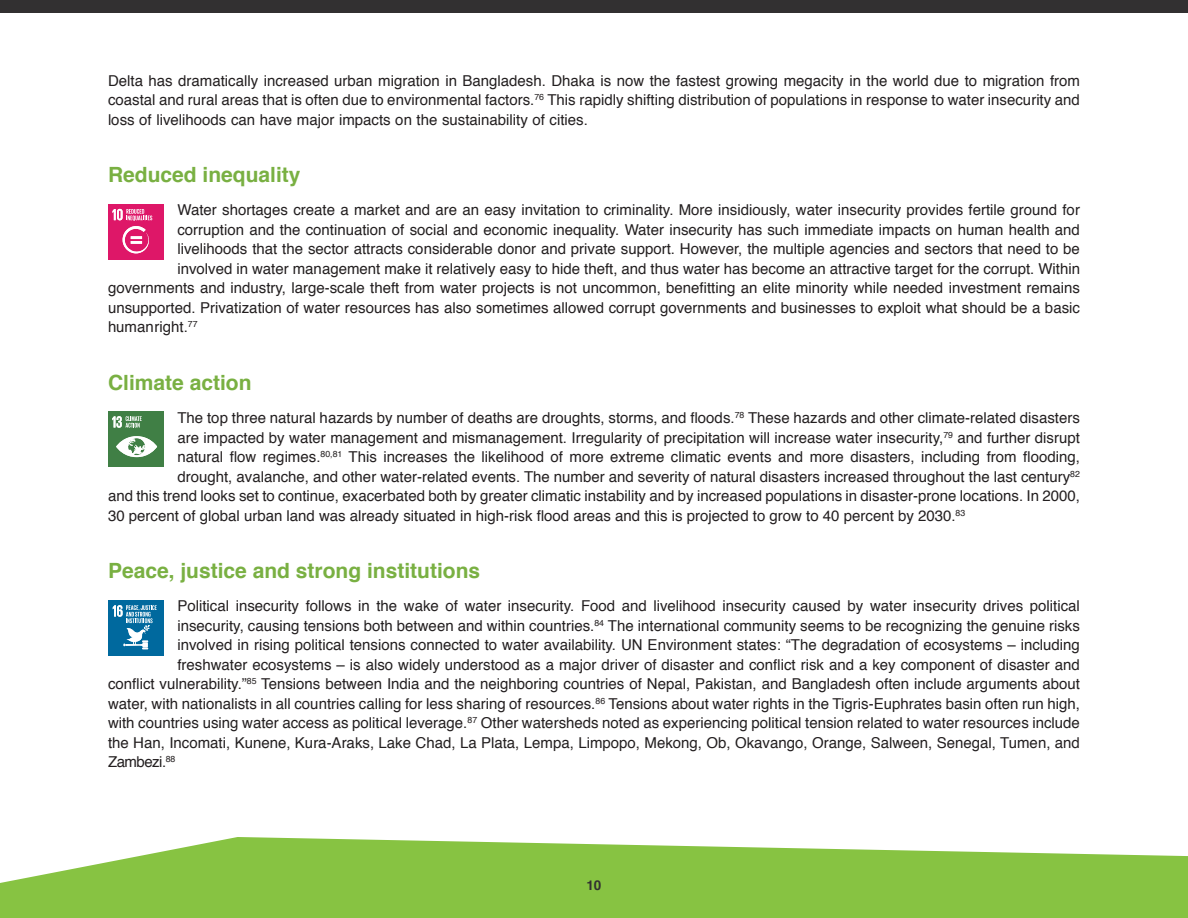
<style>
.page{position:relative;width:1188px;height:918px;background:#fff}
.page>*{position:absolute;margin:0;border:0;box-sizing:border-box;transform-origin:0 0}
.Header_2{font:700 21px "Helvetica";color:#79b042}
.Body_Text{font:15px/19.5px "Helvetica";color:#231f20;text-align:justify}
.Body_Text-2{font:15px "Helvetica";letter-spacing:-.035em;color:#231f20}
.Header_1{font:700 13.5px "Helvetica";color:#323031}
</style>
<div class="page">
<div style="left:0;top:0;width:1188px;height:14px;background:#323031"></div>
<svg style="left:0;top:837px;width:1188px;height:81px;background:#99cc5e"></svg>
<div style="left:108px;top:204px;width:56px;height:56px;background:#de1768"></div>
<svg style="left:112px;top:209px;width:40px;height:44px"></svg>
<div style="left:108px;top:412px;width:56px;height:55px;background:#407f45"></div>
<svg style="left:116px;top:436px;width:41px;height:21px"></svg>
<svg style="left:112px;top:416px;width:30px;height:12px"></svg>
<div style="left:108px;top:601px;width:56px;height:55px;background:#00699e"></div>
<svg style="left:113px;top:605px;width:44px;height:44px"></svg>
<p class="Body_Text" style="left:108px;top:71px;width:974px">Delta has dramatically increased urban migration in Bangladesh. Dhaka is now the fastest growing megacity in the world due to migration from coastal and rural areas that is often due to environmental factors.<sup>76</sup> This rapidly shifting distribution of populations in response to water insecurity and loss of livelihoods can have major impacts on the sustainability of cities.</p>
<p class="Header_2" style="left:108px;top:158px;width:194px">Reduced inequality</p>
<p class="Body_Text" style="left:177px;top:201px;width:904px">Water shortages create a market and are an easy invitation to criminality. More insidiously, water insecurity provides fertile ground for</p>
<p class="Body_Text" style="left:177px;top:220px;width:904px">corruption and the continuation of social and economic inequality. Water insecurity has such immediate impacts on human health and</p>
<p class="Body_Text" style="left:177px;top:240px;width:904px">livelihoods that the sector attracts considerable donor and private support. However, the multiple agencies and sectors that need to be</p>
<p class="Body_Text" style="left:177px;top:259px;width:904px">involved in water management make it relatively easy to hide theft, and thus water has become an attractive target for the corrupt. Within</p>
<p class="Body_Text" style="left:108px;top:279px;width:973px">governments and industry, large-scale theft from water projects is not uncommon, benefitting an elite minority while needed investment remains</p>
<p class="Body_Text" style="left:108px;top:298px;width:974px">unsupported. Privatization of water resources has also sometimes allowed corrupt governments and businesses to exploit what should be a basic</p>
<p class="Body_Text" style="left:108px;top:318px;width:91px">human right.<sup>77</sup></p>
<p class="Header_2" style="left:108px;top:366px;width:145px">Climate action</p>
<p class="Body_Text" style="left:177px;top:408px;width:904px">The top three natural hazards by number of deaths are droughts, storms, and floods.<sup>78</sup> These hazards and other climate-related disasters</p>
<p class="Body_Text" style="left:177px;top:428px;width:904px">are impacted by water management and mismanagement. Irregularity of precipitation will increase water insecurity,<sup>79</sup> and further disrupt</p>
<p class="Body_Text" style="left:177px;top:447px;width:904px">natural flow regimes.<sup>80,81</sup> This increases the likelihood of more extreme climatic events and more disasters, including from flooding,</p>
<p class="Body_Text" style="left:177px;top:467px;width:904px">drought, avalanche, and other water-related events. The number and severity of natural disasters increased throughout the last century<sup>82</sup></p>
<p class="Body_Text" style="left:108px;top:486px;width:973px">and this trend looks set to continue, exacerbated both by greater climatic instability and by increased populations in disaster-prone locations. In 2000,</p>
<p class="Body_Text" style="left:108px;top:506px;width:859px">30 percent of global urban land was already situated in high-risk flood areas and this is projected to grow to 40 percent by 2030.<sup>83</sup></p>
<p class="Header_2" style="left:108px;top:554px;width:374px">Peace, justice and strong institutions</p>
<p class="Body_Text" style="left:177px;top:597px;width:904px">Political insecurity follows in the wake of water insecurity. Food and livelihood insecurity caused by water insecurity drives political</p>
<p class="Body_Text" style="left:177px;top:616px;width:904px">insecurity, causing tensions both between and within countries.<sup>84</sup> The international community seems to be recognizing the genuine risks</p>
<p class="Body_Text" style="left:177px;top:636px;width:904px">involved in rising political tensions connected to water availability. UN Environment states: “The degradation of ecosystems – including</p>
<p class="Body_Text" style="left:177px;top:655px;width:904px">freshwater ecosystems – is also widely understood as a major driver of disaster and conflict risk and a key component of disaster and</p>
<p class="Body_Text" style="left:108px;top:675px;width:973px">conflict vulnerability.”<sup>85</sup> Tensions between India and the neighboring countries of Nepal, Pakistan, and Bangladesh often include arguments about</p>
<p class="Body_Text" style="left:108px;top:694px;width:973px">water, with nationalists in all countries calling for less sharing of resources.<sup>86</sup> Tensions about water rights in the Tigris-Euphrates basin often run high,</p>
<p class="Body_Text" style="left:108px;top:714px;width:973px">with countries using water access as political leverage.<sup>87</sup> Other watersheds noted as experiencing political tension related to water resources include</p>
<p class="Body_Text" style="left:108px;top:733px;width:973px">the Han, Incomati, Kunene, Kura-Araks, Lake Chad, La Plata, Lempa, Limpopo, Mekong, Ob, Okavango, Orange, Salween, Senegal, Tumen, and</p>
<p class="Body_Text-2" style="left:108px;top:750px;width:69px">Zambezi.<sup>88</sup></p>
<p class="Header_1" style="left:586px;top:874px;width:17px">10</p>
</div>
